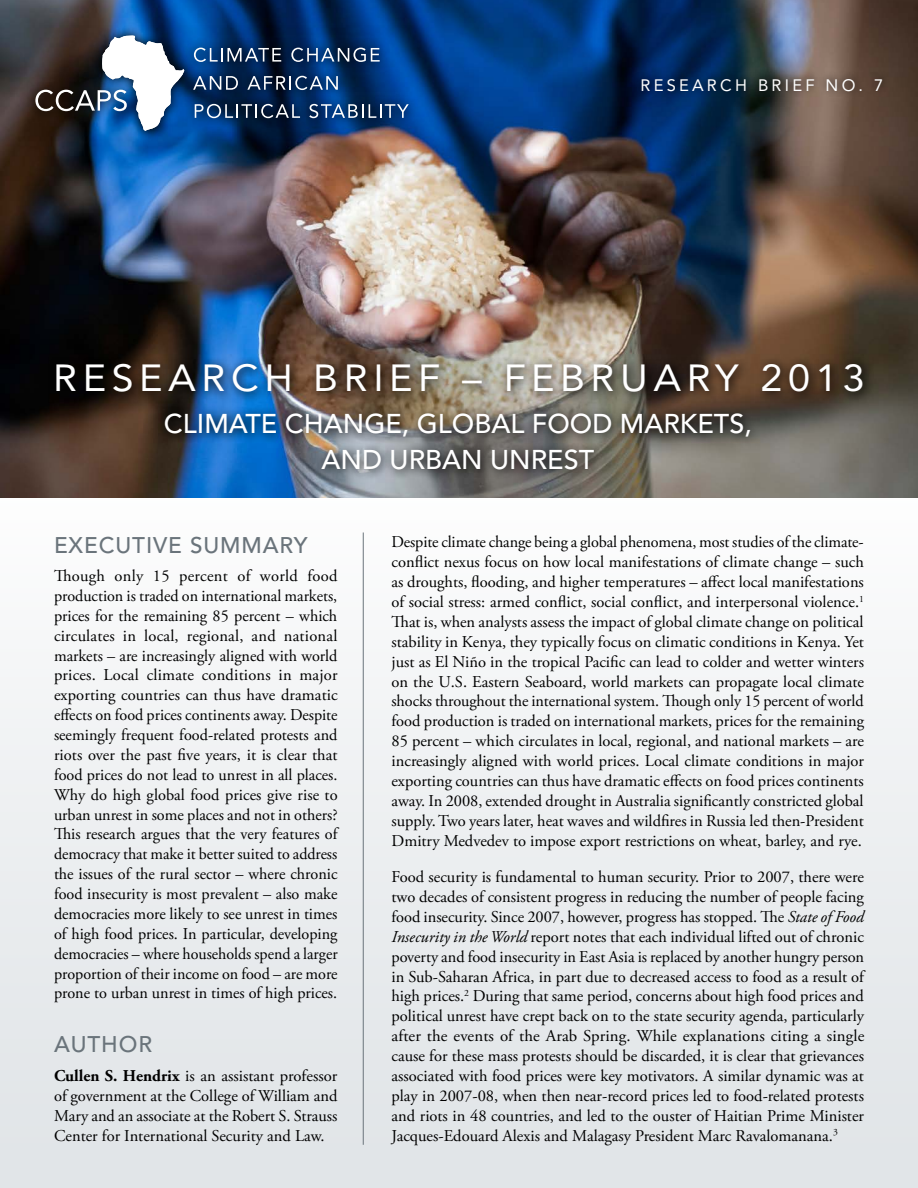
<style>
.page{position:relative;width:918px;height:1188px;background:#fff}
.page>*{position:absolute;margin:0;border:0;box-sizing:border-box;transform-origin:0 0}
.t1{font:37.5px "Avenir LT Std";letter-spacing:.14em;color:#fff;scale:1.05 1}
.t2{font:500 27px/36px "Avenir LT Std";color:#fff;text-align:center}
.subs{font:500 22.5px "Avenir LT Std";letter-spacing:.04em;color:#6a747b}
.body{font:16.5px/19.8px "Adobe Garamond Pro";color:#000;text-align:justify}
.t3{font:16.5px "Avenir LT Std";letter-spacing:.195em;color:#fff}
.s1{font-weight:700}
.s2{font-style:italic}
</style>
<div class="page">
<div style="left:0;top:486px;width:918px;height:702px;background:linear-gradient(to bottom,#fcfdfd,#dee3e6)"></div>
<img style="left:0;top:0;width:918px;height:498px">
<img style="left:49px;top:357px;width:825px;height:46px">
<img style="left:158px;top:406px;width:602px;height:74px">
<hr style="left:363px;top:532px;width:1px;height:613px;background:#6a747b">
<div style="left:634px;top:70px;width:256px;height:28px;background:#000;opacity:.75"></div>
<svg style="left:25px;top:25px;width:393px;height:116px;background:#0d356a"></svg>
<svg style="left:35px;top:36px;width:149px;height:95px"></svg>
<svg style="left:194px;top:48px;width:87px;height:14px"></svg>
<svg style="left:291px;top:48px;width:89px;height:14px"></svg>
<svg style="left:193px;top:76px;width:45px;height:14px"></svg>
<svg style="left:247px;top:76px;width:91px;height:14px"></svg>
<svg style="left:195px;top:104px;width:105px;height:14px"></svg>
<svg style="left:309px;top:104px;width:100px;height:14px"></svg>
<p class="t3" style="left:640px;top:75px;width:245px">RESEARCH BRIEF NO. 7</p>
<p class="t1" style="left:53px;top:356px;width:775px">RESEARCH BRIEF – FEBRUARY 2013</p>
<p class="t2" style="left:164px;top:406px;width:589px">CLIMATE CHANGE, GLOBAL FOOD MARKETS,<br>AND URBAN UNREST</p>
<p class="subs" style="left:54px;top:532px;width:255px">EXECUTIVE SUMMARY</p>
<p class="body" style="left:54px;top:566px;width:285px">Though only 15 percent of world food production is traded on international markets, prices for the remaining 85 percent – which circulates in local, regional, and national markets – are increasingly aligned with world prices. Local climate conditions in major exporting countries can thus have dramatic effects on food prices continents away. Despite seemingly frequent food-related protests and riots over the past five years, it is clear that food prices do not lead to unrest in all places.<br>Why do high global food prices give rise to urban unrest in some places and not in others?<br>This research argues that the very features of democracy that make it better suited to address the issues of the rural sector – where chronic food insecurity is most prevalent – also make democracies more likely to see unrest in times of high food prices. In particular, developing democracies – where households spend a larger proportion of their income on food – are more prone to urban unrest in times of high prices.</p>
<p class="subs" style="left:54px;top:1032px;width:100px">AUTHOR</p>
<p class="body" style="left:54px;top:1066px;width:285px"><span class="s1">Cullen S. Hendrix</span> is an assistant professor of government at the College of William and Mary and an associate at the Robert S. Strauss Center for International Security and Law.</p>
<p class="body" style="left:392px;top:533px;width:474px">Despite climate change being a global phenomena, most studies of the climate&shy;conflict nexus focus on how local manifestations of climate change – such as droughts, flooding, and higher temperatures – affect local manifestations of social stress: armed conflict, social conflict, and interpersonal violence.<sup>1<br></sup>That is, when analysts assess the impact of global climate change on political stability in Kenya, they typically focus on climatic conditions in Kenya. Yet just as El Niño in the tropical Pacific can lead to colder and wetter winters on the U.S. Eastern Seaboard, world markets can propagate local climate shocks throughout the international system. Though only 15 percent of world food production is traded on international markets, prices for the remaining 85 percent – which circulates in local, regional, and national markets – are increasingly aligned with world prices. Local climate conditions in major exporting countries can thus have dramatic effects on food prices continents away. In 2008, extended drought in Australia significantly constricted global supply. Two years later, heat waves and wildfires in Russia led then-President Dmitry Medvedev to impose export restrictions on wheat, barley, and rye.</p>
<p class="body" style="left:392px;top:868px;width:474px">Food security is fundamental to human security. Prior to 2007, there were two decades of consistent progress in reducing the number of people facing food insecurity. Since 2007, however, progress has stopped. The <span class="s2">State of Food Insecurity in the World</span> report notes that each individual lifted out of chronic poverty and food insecurity in East Asia is replaced by another hungry person in Sub-Saharan Africa, in part due to decreased access to food as a result of high prices.<sup>2</sup> During that same period, concerns about high food prices and political unrest have crept back on to the state security agenda, particularly after the events of the Arab Spring. While explanations citing a single cause for these mass protests should be discarded, it is clear that grievances associated with food prices were key motivators. A similar dynamic was at play in 2007-08, when then near-record prices led to food-related protests and riots in 48 countries, and led to the ouster of Haitian Prime Minister Jacques-Edouard Alexis and Malagasy President Marc Ravalomanana.<sup>3</sup></p>
</div>
